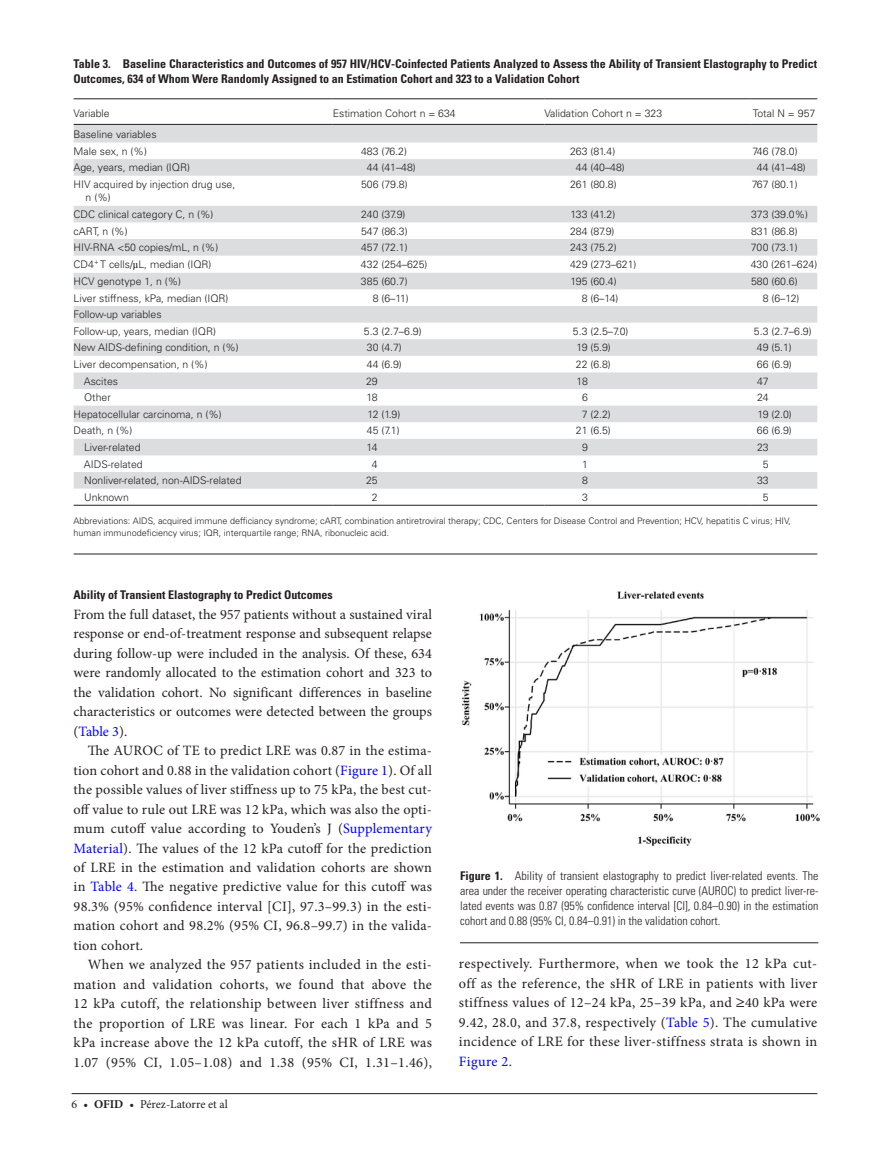
<style>
.page{position:relative;width:891px;height:1174px;background:#fff}
.page>*{position:absolute;margin:0;border:0;box-sizing:border-box;transform-origin:0 0}
.t1{font:14.25px/19.5px "Minion Pro";letter-spacing:.015em;color:#231f20;text-align:justify}
.t2{font:300 condensed 12px/15px "Univers LT Std";color:#231f20;text-align:justify}
.t3{font:700 condensed 12px/15px "Univers LT Std";color:#231f20}
.t4{font:12px "Minion Pro";letter-spacing:-.005em;color:#231f20}
.t5{font:300 10.5px/16.6px "Univers LT Std";color:#231f20}
.t6{font:300 9px/12px "Univers LT Std";color:#231f20}
.s1{font-family:"Gandhari Unicode";font-weight:400}
.s2{color:#00f}
.s3{font-family:"Gandhari Unicode"}
.s4{font-weight:700}
</style>
<div class="page">
<hr style="left:72px;top:1093px;width:745px;height:1px;background:#231f20">
<hr style="left:460px;top:942px;width:358px;height:1px;background:#231f20">
<img style="left:461px;top:591px;width:359px;height:255px">
<hr style="left:74px;top:554px;width:743px;height:1px;background:#231f20">
<svg style="left:74px;top:125px;width:743px;height:364px"></svg>
<hr style="left:74px;top:98px;width:259px;height:1px;background:#231f20">
<hr style="left:333px;top:98px;width:211px;height:1px;background:#231f20">
<hr style="left:544px;top:98px;width:207px;height:1px;background:#231f20">
<hr style="left:751px;top:98px;width:66px;height:1px;background:#231f20">
<hr style="left:74px;top:505px;width:259px;height:1px;background:#231f20">
<hr style="left:333px;top:505px;width:211px;height:1px;background:#231f20">
<hr style="left:544px;top:505px;width:207px;height:1px;background:#231f20">
<hr style="left:751px;top:505px;width:66px;height:1px;background:#231f20">
<hr style="left:74px;top:124px;width:259px;height:1px;background:#231f20">
<hr style="left:333px;top:124px;width:211px;height:1px;background:#231f20">
<hr style="left:544px;top:124px;width:207px;height:1px;background:#231f20">
<hr style="left:751px;top:124px;width:66px;height:1px;background:#231f20">
<p class="t3" style="left:74px;top:56px;width:745px">Table 3. Baseline Characteristics and Outcomes of 957 HIV/HCV-Coinfected Patients Analyzed to Assess the Ability of Transient Elastography to Predict<br>Outcomes, 634 of Whom Were Randomly Assigned to an Estimation Cohort and 323 to a Validation Cohort</p>
<p class="t5" style="left:74px;top:105px;width:38px">Variable</p>
<p class="t5" style="left:333px;top:105px;width:125px">Estimation Cohort n = 634</p>
<p class="t5" style="left:544px;top:105px;width:119px">Validation Cohort n = 323</p>
<p class="t5" style="left:753px;top:105px;width:64px">Total N = 957</p>
<p class="t5" style="left:74px;top:126px;width:85px">Baseline variables<br>Male sex, n (%)</p>
<p class="t5" style="left:361px;top:143px;width:47px">483 (76.2)</p>
<p class="t5" style="left:570px;top:143px;width:47px">263 (81.4)</p>
<p class="t5" style="left:752px;top:143px;width:47px">746 (78.0)</p>
<p class="t5" style="left:74px;top:159px;width:118px">Age, years, median (IQR)</p>
<p class="t5" style="left:367px;top:159px;width:51px">44 (41–48)</p>
<p class="t5" style="left:576px;top:159px;width:51px">44 (40–48)</p>
<p class="t5" style="left:757px;top:159px;width:51px">44 (41–48)</p>
<p class="t5" style="left:86px;top:177px;width:151px;line-height:13.5px;text-indent:-12px">HIV acquired by injection drug use, n (%)</p>
<p class="t5" style="left:361px;top:176px;width:48px">506 (79.8)</p>
<p class="t5" style="left:570px;top:176px;width:48px">261 (80.8)</p>
<p class="t5" style="left:752px;top:176px;width:47px">767 (80.1)</p>
<p class="t5" style="left:74px;top:206px;width:141px">CDC clinical category C, n (%)</p>
<p class="t5" style="left:361px;top:206px;width:46px">240 (37.9)</p>
<p class="t5" style="left:571px;top:206px;width:46px">133 (41.2)</p>
<p class="t5" style="left:751px;top:206px;width:59px">373 (39.0%)</p>
<p class="t5" style="left:74px;top:222px;width:56px">cART, n (%)</p>
<p class="t5" style="left:361px;top:222px;width:48px">547 (86.3)</p>
<p class="t5" style="left:570px;top:222px;width:46px">284 (87.9)</p>
<p class="t5" style="left:751px;top:222px;width:48px">831 (86.8)</p>
<p class="t5" style="left:74px;top:239px;width:146px">HIV-RNA &lt;50 copies/mL, n (%)</p>
<p class="t5" style="left:361px;top:239px;width:48px">457 (72.1)</p>
<p class="t5" style="left:570px;top:239px;width:48px">243 (75.2)</p>
<p class="t5" style="left:751px;top:239px;width:48px">700 (73.1)</p>
<p class="t5" style="left:74px;top:256px;width:139px">CD4<sup>+</sup> T cells/<span class="s1">µ</span>L, median (IQR)</p>
<p class="t5" style="left:361px;top:256px;width:68px">432 (254–625)</p>
<p class="t5" style="left:570px;top:256px;width:68px">429 (273–621)</p>
<p class="t5" style="left:751px;top:256px;width:68px">430 (261–624)</p>
<p class="t5" style="left:74px;top:273px;width:109px">HCV genotype 1, n (%)</p>
<p class="t5" style="left:361px;top:273px;width:48px">385 (60.7)</p>
<p class="t5" style="left:571px;top:273px;width:48px">195 (60.4)</p>
<p class="t5" style="left:751px;top:273px;width:48px">580 (60.6)</p>
<p class="t5" style="left:74px;top:289px;width:156px">Liver stiffness, kPa, median (IQR)</p>
<p class="t5" style="left:373px;top:289px;width:38px">8 (6–11)</p>
<p class="t5" style="left:582px;top:289px;width:38px">8 (6–14)</p>
<p class="t5" style="left:763px;top:289px;width:38px">8 (6–12)</p>
<p class="t5" style="left:74px;top:306px;width:144px">Follow-up variables<br>Follow-up, years, median (IQR)</p>
<p class="t5" style="left:364px;top:323px;width:59px">5.3 (2.7–6.9)</p>
<p class="t5" style="left:573px;top:323px;width:57px">5.3 (2.5–7.0)</p>
<p class="t5" style="left:754px;top:323px;width:59px">5.3 (2.7–6.9)</p>
<p class="t5" style="left:74px;top:339px;width:167px">New AIDS-defining condition, n (%)</p>
<p class="t5" style="left:367px;top:339px;width:37px">30 (4.7)</p>
<p class="t5" style="left:576px;top:339px;width:36px">19 (5.9)</p>
<p class="t5" style="left:757px;top:339px;width:37px">49 (5.1)</p>
<p class="t5" style="left:74px;top:356px;width:136px">Liver decompensation, n (%)</p>
<p class="t5" style="left:367px;top:356px;width:37px">44 (6.9)</p>
<p class="t5" style="left:576px;top:356px;width:37px">22 (6.8)</p>
<p class="t5" style="left:757px;top:356px;width:37px">66 (6.9)</p>
<p class="t5" style="left:84px;top:372px;width:36px">Ascites</p>
<p class="t5" style="left:366px;top:372px;width:13px">29</p>
<p class="t5" style="left:577px;top:372px;width:13px">18</p>
<p class="t5" style="left:757px;top:372px;width:13px">47</p>
<p class="t5" style="left:84px;top:389px;width:28px">Other</p>
<p class="t5" style="left:366px;top:389px;width:13px">18</p>
<p class="t5" style="left:582px;top:389px;width:7px">6</p>
<p class="t5" style="left:757px;top:389px;width:13px">24</p>
<p class="t5" style="left:74px;top:406px;width:150px">Hepatocellular carcinoma, n (%)</p>
<p class="t5" style="left:367px;top:406px;width:35px">12 (1.9)</p>
<p class="t5" style="left:582px;top:406px;width:31px">7 (2.2)</p>
<p class="t5" style="left:757px;top:406px;width:36px">19 (2.0)</p>
<p class="t5" style="left:74px;top:422px;width:60px">Death, n (%)</p>
<p class="t5" style="left:367px;top:422px;width:34px">45 (7.1)</p>
<p class="t5" style="left:576px;top:422px;width:37px">21 (6.5)</p>
<p class="t5" style="left:757px;top:422px;width:37px">66 (6.9)</p>
<p class="t5" style="left:84px;top:439px;width:58px">Liver-related</p>
<p class="t5" style="left:367px;top:439px;width:13px">14</p>
<p class="t5" style="left:582px;top:439px;width:7px">9</p>
<p class="t5" style="left:757px;top:439px;width:13px">23</p>
<p class="t5" style="left:84px;top:455px;width:60px">AIDS-related</p>
<p class="t5" style="left:372px;top:455px;width:7px">4</p>
<p class="t5" style="left:582px;top:455px;width:7px">1</p>
<p class="t5" style="left:763px;top:455px;width:7px">5</p>
<p class="t5" style="left:84px;top:472px;width:159px">Nonliver-related, non-AIDS-related</p>
<p class="t5" style="left:366px;top:472px;width:13px">25</p>
<p class="t5" style="left:582px;top:472px;width:7px">8</p>
<p class="t5" style="left:757px;top:472px;width:13px">33</p>
<p class="t5" style="left:84px;top:489px;width:46px">Unknown</p>
<p class="t5" style="left:372px;top:489px;width:7px">2</p>
<p class="t5" style="left:582px;top:489px;width:7px">3</p>
<p class="t5" style="left:763px;top:489px;width:7px">5</p>
<p class="t6" style="left:74px;top:515px;width:719px">Abbreviations: AIDS, acquired immune defficiancy syndrome; cART, combination antiretroviral therapy; CDC, Centers for Disease Control and Prevention; HCV, hepatitis C virus; HIV, human immunodeficiency virus; IQR, interquartile range; RNA, ribonucleic acid.</p>
<p class="t3" style="left:74px;top:587px;width:261px">Ability of Transient Elastography to Predict Outcomes</p>
<p class="t1" style="left:74px;top:604px;width:360px">From the full dataset, the 957 patients without a sustained viral response or end-of-treatment response and subsequent relapse during follow-up were included in the analysis. Of these, 634 were randomly allocated to the estimation cohort and 323 to the validation cohort. No significant differences in baseline characteristics or outcomes were detected between the groups (<span class="s2">Table 3</span>).</p>
<p class="t1" style="left:74px;top:741px;width:360px;text-indent:14px">The AUROC of TE to predict LRE was 0.87 in the estima&shy;tion cohort and 0.88 in the validation cohort (<span class="s2">Figure 1</span>). Of all the possible values of liver stiffness up to 75 kPa, the best cut&shy;off value to rule out LRE was 12 kPa, which was also the opti&shy;mum cutoff value according to Youden’s J (<span class="s2">Supplementary Material</span>). The values of the 12 kPa cutoff for the prediction of LRE in the estimation and validation cohorts are shown in <span class="s2">Table 4</span>. The negative predictive value for this cutoff was 98.3% (95% confidence interval [CI], 97.3–99.3) in the esti&shy;mation cohort and 98.2% (95% CI, 96.8–99.7) in the valida&shy;tion cohort.</p>
<p class="t1" style="left:74px;top:955px;width:360px;text-indent:14px">When we analyzed the 957 patients included in the esti&shy;mation and validation cohorts, we found that above the 12 kPa cutoff, the relationship between liver stiffness and the proportion of LRE was linear. For each 1 kPa and 5 kPa increase above the 12 kPa cutoff, the sHR of LRE was 1.07 (95% CI, 1.05–1.08) and 1.38 (95% CI, 1.31–1.46),</p>
<p class="t1" style="left:459px;top:954px;width:360px">respectively. Furthermore, when we took the 12 kPa cut&shy;off as the reference, the sHR of LRE in patients with liver stiffness values of 12–24 kPa, 25–39 kPa, and <span class="s3">≥</span>40 kPa were 9.42, 28.0, and 37.8, respectively (<span class="s2">Table 5</span>). The cumulative incidence of LRE for these liver-stiffness strata is shown in <span class="s2">Figure 2</span>.</p>
<p class="t2" style="left:460px;top:868px;width:360px"><span class="s4">Figure 1.</span> Ability of transient elastography to predict liver-related events. The area under the receiver operating characteristic curve (AUROC) to predict liver-re&shy;lated events was 0.87 (95% confidence interval [CI], 0.84–0.90) in the estimation cohort and 0.88 (95% CI, 0.84–0.91) in the validation cohort.</p>
<p class="t4" style="left:72px;top:1096px;width:158px">6 • <span class="s4">OFID</span> • Pérez-Latorre et al</p>
</div>
